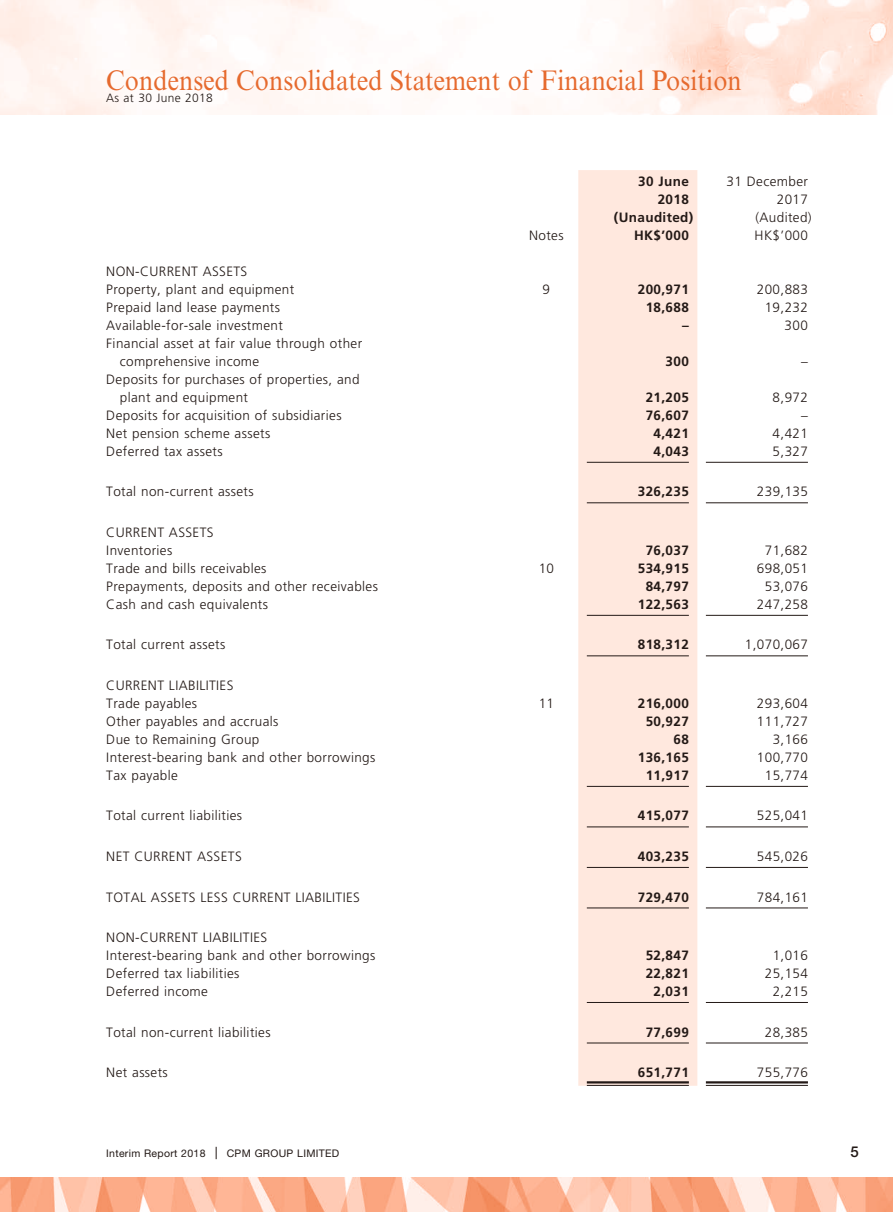
<style>
.page{position:relative;width:893px;height:1212px;background:#fff}
.page>*{position:absolute;margin:0;border:0;box-sizing:border-box;transform-origin:0 0}
.t1{font:28.35px "Times New Roman MT Std";letter-spacing:.005em;color:#e66a2e;scale:.9 1}
.t2{font:500 15px "Helvetica Neue LT Std";color:#231916}
.t3{font:300 13.5px/18px "Frutiger LT Std";letter-spacing:.03em;color:#231916}
.t4{font:700 13.5px "Frutiger LT Std";letter-spacing:.03em;color:#231916}
.t5{font:300 12px "Frutiger LT Std";letter-spacing:.03em;color:#231916}
.t6{font:10.5px "Helvetica Neue LT Std";letter-spacing:.03em;color:#231916}
</style>
<div class="page">
<img style="left:0;top:0;width:893px;height:115px">
<img style="left:0;top:1178px;width:893px;height:34px">
<svg style="left:216px;top:1147px;width:1px;height:12px"></svg>
<div style="left:578px;top:170px;width:119px;height:916px;background:#ffe8de"></div>
<hr style="left:587px;top:462px;width:102px;height:1px;background:#231916">
<hr style="left:706px;top:462px;width:102px;height:1px;background:#231916">
<hr style="left:587px;top:502px;width:102px;height:1px;background:#231916">
<hr style="left:706px;top:502px;width:102px;height:1px;background:#231916">
<hr style="left:587px;top:615px;width:102px;height:1px;background:#231916">
<hr style="left:706px;top:615px;width:102px;height:1px;background:#231916">
<hr style="left:587px;top:655px;width:102px;height:1px;background:#231916">
<hr style="left:706px;top:655px;width:102px;height:1px;background:#231916">
<hr style="left:587px;top:786px;width:102px;height:1px;background:#231916">
<hr style="left:706px;top:786px;width:102px;height:1px;background:#231916">
<hr style="left:587px;top:826px;width:102px;height:1px;background:#231916">
<hr style="left:706px;top:826px;width:102px;height:1px;background:#231916">
<hr style="left:587px;top:867px;width:102px;height:1px;background:#231916">
<hr style="left:706px;top:867px;width:102px;height:1px;background:#231916">
<hr style="left:587px;top:907px;width:102px;height:1px;background:#231916">
<hr style="left:706px;top:907px;width:102px;height:1px;background:#231916">
<hr style="left:587px;top:1002px;width:102px;height:1px;background:#231916">
<hr style="left:706px;top:1002px;width:102px;height:1px;background:#231916">
<hr style="left:587px;top:1042px;width:102px;height:1px;background:#231916">
<hr style="left:706px;top:1042px;width:102px;height:1px;background:#231916">
<hr style="left:587px;top:1081px;width:102px;height:2px;background:#231916">
<hr style="left:587px;top:1085px;width:102px;height:1px;background:#231916">
<hr style="left:706px;top:1081px;width:102px;height:2px;background:#231916">
<hr style="left:706px;top:1085px;width:102px;height:1px;background:#231916">
<h1 class="t1" style="left:106px;top:64px;width:708px">Condensed Consolidated Statement of Financial Position</h1>
<p class="t5" style="left:106px;top:92px;width:108px">As at 30 June 2018</p>
<p class="t3" style="left:106px;top:262px;width:190px">NON-CURRENT ASSETS<br>Property, plant and equipment</p>
<p class="t4" style="left:638px;top:173px;width:52px">30 June</p>
<p class="t3" style="left:726px;top:172px;width:83px">31 December</p>
<p class="t4" style="left:658px;top:191px;width:33px">2018</p>
<p class="t3" style="left:777px;top:190px;width:33px">2017</p>
<p class="t4" style="left:614px;top:209px;width:81px">(Unaudited)</p>
<p class="t3" style="left:755px;top:208px;width:58px">(Audited)</p>
<p class="t3" style="left:529px;top:226px;width:36px">Notes</p>
<p class="t4" style="left:634px;top:227px;width:56px">HK$’000</p>
<p class="t3" style="left:755px;top:226px;width:55px">HK$’000</p>
<p class="t3" style="left:543px;top:280px;width:9px">9</p>
<p class="t4" style="left:638px;top:281px;width:53px">200,971</p>
<p class="t3" style="left:757px;top:280px;width:53px">200,883</p>
<p class="t3" style="left:106px;top:298px;width:175px">Prepaid land lease payments</p>
<p class="t4" style="left:646px;top:299px;width:45px">18,688</p>
<p class="t3" style="left:765px;top:298px;width:45px">19,232</p>
<p class="t3" style="left:106px;top:316px;width:178px">Available-for-sale investment</p>
<p class="t4" style="left:682px;top:317px;width:8px">–</p>
<p class="t3" style="left:785px;top:316px;width:25px">300</p>
<p class="t3" style="left:120px;top:334px;width:244px;text-indent:-14px">Financial asset at fair value through other comprehensive income</p>
<p class="t4" style="left:666px;top:353px;width:25px">300</p>
<p class="t3" style="left:801px;top:352px;width:8px">–</p>
<p class="t3" style="left:120px;top:370px;width:241px;text-indent:-14px">Deposits for purchases of properties, and plant and equipment</p>
<p class="t4" style="left:646px;top:389px;width:45px">21,205</p>
<p class="t3" style="left:773px;top:388px;width:37px">8,972</p>
<p class="t3" style="left:106px;top:406px;width:237px">Deposits for acquisition of subsidiaries</p>
<p class="t4" style="left:646px;top:407px;width:45px">76,607</p>
<p class="t3" style="left:801px;top:406px;width:8px">–</p>
<p class="t3" style="left:106px;top:424px;width:165px">Net pension scheme assets</p>
<p class="t4" style="left:654px;top:425px;width:37px">4,421</p>
<p class="t3" style="left:773px;top:424px;width:37px">4,421</p>
<p class="t3" style="left:106px;top:442px;width:118px">Deferred tax assets</p>
<p class="t4" style="left:654px;top:443px;width:37px">4,043</p>
<p class="t3" style="left:773px;top:442px;width:37px">5,327</p>
<p class="t3" style="left:106px;top:483px;width:149px">Total non-current assets</p>
<p class="t4" style="left:638px;top:484px;width:53px">326,235</p>
<p class="t3" style="left:757px;top:483px;width:53px">239,135</p>
<p class="t3" style="left:106px;top:523px;width:109px">CURRENT ASSETS<br>Inventories</p>
<p class="t4" style="left:646px;top:542px;width:45px">76,037</p>
<p class="t3" style="left:765px;top:541px;width:45px">71,682</p>
<p class="t3" style="left:106px;top:559px;width:162px">Trade and bills receivables</p>
<p class="t3" style="left:539px;top:559px;width:17px">10</p>
<p class="t4" style="left:638px;top:560px;width:53px">534,915</p>
<p class="t3" style="left:757px;top:559px;width:53px">698,051</p>
<p class="t3" style="left:106px;top:577px;width:273px">Prepayments, deposits and other receivables</p>
<p class="t4" style="left:646px;top:578px;width:45px">84,797</p>
<p class="t3" style="left:765px;top:577px;width:45px">53,076</p>
<p class="t3" style="left:106px;top:595px;width:163px">Cash and cash equivalents</p>
<p class="t4" style="left:638px;top:596px;width:53px">122,563</p>
<p class="t3" style="left:757px;top:595px;width:53px">247,258</p>
<p class="t3" style="left:106px;top:636px;width:120px">Total current assets</p>
<p class="t4" style="left:638px;top:637px;width:53px">818,312</p>
<p class="t3" style="left:745px;top:636px;width:65px">1,070,067</p>
<p class="t3" style="left:106px;top:676px;width:129px">CURRENT LIABILITIES<br>Trade payables</p>
<p class="t3" style="left:539px;top:694px;width:17px">11</p>
<p class="t4" style="left:638px;top:695px;width:53px">216,000</p>
<p class="t3" style="left:757px;top:694px;width:53px">293,604</p>
<p class="t3" style="left:106px;top:712px;width:174px">Other payables and accruals</p>
<p class="t4" style="left:646px;top:713px;width:45px">50,927</p>
<p class="t3" style="left:757px;top:712px;width:53px">111,727</p>
<p class="t3" style="left:106px;top:730px;width:155px">Due to Remaining Group</p>
<p class="t4" style="left:673px;top:731px;width:17px">68</p>
<p class="t3" style="left:773px;top:730px;width:37px">3,166</p>
<p class="t3" style="left:106px;top:748px;width:271px">Interest-bearing bank and other borrowings</p>
<p class="t4" style="left:638px;top:749px;width:53px">136,165</p>
<p class="t3" style="left:757px;top:748px;width:53px">100,770</p>
<p class="t3" style="left:106px;top:766px;width:73px">Tax payable</p>
<p class="t4" style="left:646px;top:767px;width:45px">11,917</p>
<p class="t3" style="left:765px;top:766px;width:45px">15,774</p>
<p class="t3" style="left:106px;top:807px;width:137px">Total current liabilities</p>
<p class="t4" style="left:638px;top:808px;width:53px">415,077</p>
<p class="t3" style="left:757px;top:807px;width:53px">525,041</p>
<p class="t3" style="left:106px;top:847px;width:137px">NET CURRENT ASSETS</p>
<p class="t4" style="left:638px;top:848px;width:53px">403,235</p>
<p class="t3" style="left:757px;top:847px;width:53px">545,026</p>
<p class="t3" style="left:106px;top:888px;width:255px">TOTAL ASSETS LESS CURRENT LIABILITIES</p>
<p class="t4" style="left:638px;top:889px;width:53px">729,470</p>
<p class="t3" style="left:757px;top:888px;width:53px">784,161</p>
<p class="t3" style="left:106px;top:928px;width:271px">NON-CURRENT LIABILITIES<br>Interest-bearing bank and other borrowings</p>
<p class="t4" style="left:646px;top:947px;width:45px">52,847</p>
<p class="t3" style="left:773px;top:946px;width:37px">1,016</p>
<p class="t3" style="left:106px;top:964px;width:135px">Deferred tax liabilities</p>
<p class="t4" style="left:646px;top:965px;width:45px">22,821</p>
<p class="t3" style="left:765px;top:964px;width:45px">25,154</p>
<p class="t3" style="left:106px;top:982px;width:103px">Deferred income</p>
<p class="t4" style="left:654px;top:983px;width:37px">2,031</p>
<p class="t3" style="left:773px;top:982px;width:37px">2,215</p>
<p class="t3" style="left:106px;top:1023px;width:166px">Total non-current liabilities</p>
<p class="t4" style="left:646px;top:1024px;width:45px">77,699</p>
<p class="t3" style="left:765px;top:1023px;width:45px">28,385</p>
<p class="t3" style="left:106px;top:1063px;width:63px">Net assets</p>
<p class="t4" style="left:638px;top:1064px;width:53px">651,771</p>
<p class="t3" style="left:757px;top:1063px;width:53px">755,776</p>
<p class="t6" style="left:106px;top:1147px;width:101px">Interim Report 2018</p>
<p class="t6" style="left:227px;top:1147px;width:114px">CPM GROUP LIMITED</p>
<p class="t2" style="left:851px;top:1142px;width:10px">5</p>
</div>
